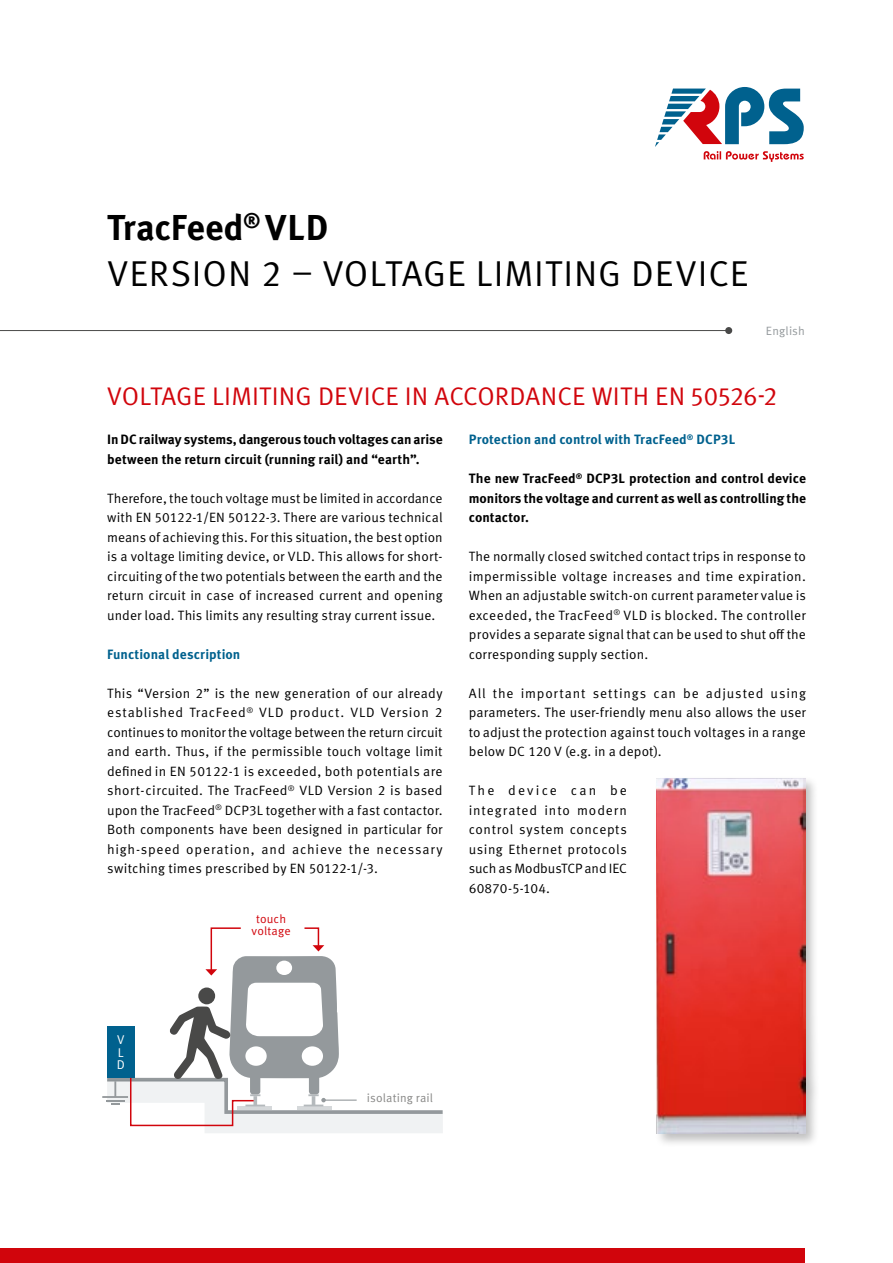
<style>
.page{position:relative;width:893px;height:1263px;background:#fff}
.page>*{position:absolute;margin:0;border:0;box-sizing:border-box;transform-origin:0 0}
.t1{font:36px/46.5px "Meta Pro";letter-spacing:.025em;color:#000}
.t2{font:25.5px "Meta Pro";letter-spacing:.01em;color:#d1050c}
.t3{font:13.5px/19.5px "Meta Pro";letter-spacing:.015em;color:#000;text-align:justify}
.t4{font:700 13.5px/19.5px "Meta Pro";color:#000}
.t5{font:700 13.5px "Meta Pro";letter-spacing:.005em;color:#00618e}
.t6{font:12.75px/12.8px "Meta Pro";color:#fff}
.t7{font:12px "Meta Pro";color:#878786}
.t8{font:12px/12px "Meta Pro";color:#d1050c;text-align:center}
.t9{font:12px "Meta Pro";color:#94999c}
.s1{font-weight:700}
</style>
<div class="page">
<div style="left:0;top:1248px;width:805px;height:15px;background:#d1050c"></div>
<svg style="left:655px;top:87px;width:149px;height:75px"></svg>
<hr style="left:0;top:330px;width:729px;height:1px;background:#494948">
<div style="left:725px;top:327px;width:7px;height:7px;background:#494948;border-radius:50%"></div>
<svg style="left:102px;top:927px;width:341px;height:206px"></svg>
<div style="left:655px;top:776px;width:165px;height:371px;background:#000;opacity:.25"></div>
<img style="left:657px;top:778px;width:149px;height:355px">
<h1 class="t1" style="left:107px;top:205px;width:638px"><span class="s1">TracFeed</span><sup>®</sup> <span class="s1">VLD<br></span>Version 2 – Voltage limiting device</h1>
<p class="t9" style="left:766px;top:323px;width:41px">English</p>
<h2 class="t2" style="left:107px;top:380px;width:29px">VOLTAG</h2>
<h2 class="t2" style="left:193px;top:380px;width:33px">E LIMITING</h2>
<h2 class="t2" style="left:318px;top:380px;width:133px">DEVICE IN ACCORDANC</h2>
<h2 class="t2" style="left:572px;top:380px;width:206px">E WITH EN 50526-2</h2>
<p class="t4" style="left:107px;top:430px;width:337px">In DC railway systems, dangerous touch voltages can arise between the return circuit (running rail) and “earth”.</p>
<p class="t3" style="left:107px;top:488px;width:337px">Therefore, the touch voltage must be limited in accordance with EN 50122-1/EN 50122-3. There are various technical means of achieving this. For this situation, the best option is a voltage limiting device, or VLD. This allows for short&shy;circuiting of the two potentials between the earth and the return circuit in case of increased current and opening under load. This limits any resulting stray current issue.</p>
<p class="t5" style="left:107px;top:645px;width:135px">Functional description</p>
<p class="t3" style="left:107px;top:683px;width:337px">This “Version 2” is the new generation of our already established TracFeed<sup>®</sup> VLD product. VLD Version 2 continues to monitor the voltage between the return circuit and earth. Thus, if the permissible touch voltage limit defined in EN 50122-1 is exceeded, both potentials are short-circuited. The TracFeed<sup>®</sup> VLD Version 2 is based upon the TracFeed<sup>®</sup> DCP3L together with a fast contactor.<br>Both components have been designed in particular for high-speed operation, and achieve the necessary switching times prescribed by EN 50122-1/-3.</p>
<p class="t5" style="left:469px;top:431px;width:268px">Protection and control with TracFeed<sup>®</sup> DCP3L</p>
<p class="t4" style="left:469px;top:469px;width:339px;text-align:justify">The new TracFeed<sup>®</sup> DCP3L protection and control device monitors the voltage and current as well as controlling the contactor.</p>
<p class="t3" style="left:469px;top:547px;width:339px">The normally closed switched contact trips in response to impermissible voltage increases and time expiration.<br>When an adjustable switch-on current parameter value is exceeded, the TracFeed<sup>®</sup> VLD is blocked. The controller provides a separate signal that can be used to shut off the corresponding supply section.</p>
<p class="t3" style="left:469px;top:683px;width:339px">All the important settings can be adjusted using parameters. The user-friendly menu also allows the user to adjust the protection against touch voltages in a range below DC 120 V (e.g. in a depot).</p>
<p class="t3" style="left:469px;top:781px;width:160px">The device can be integrated into modern control system concepts using Ethernet protocols such as ModbusTCP and I EC 60870-5-104.</p>
<p class="t6" style="left:117px;top:1034px;width:9px">V<br>L<br>D</p>
<p class="t8" style="left:252px;top:913px;width:41px">touch voltage</p>
<p class="t7" style="left:367px;top:1090px;width:68px">isolating rail</p>
</div>
